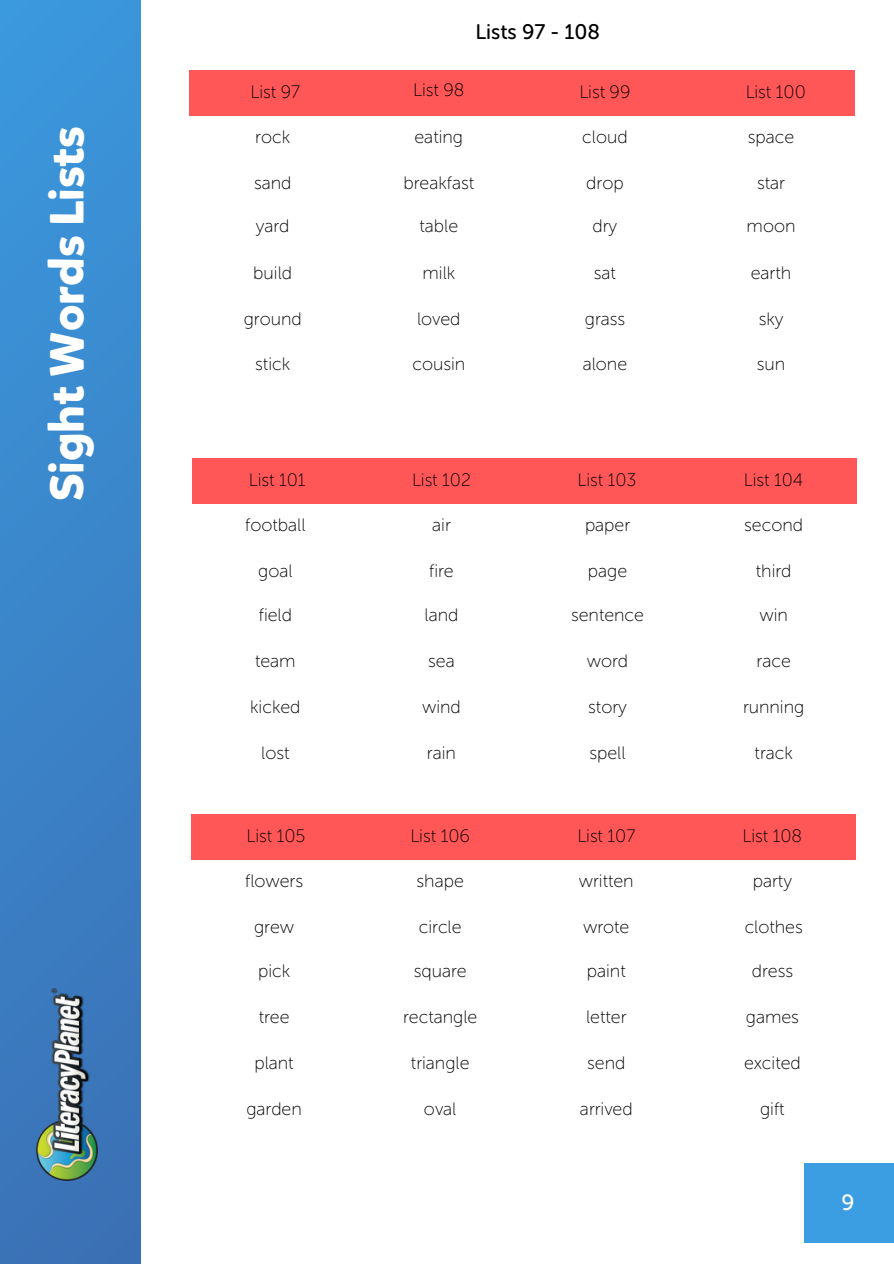
<style>
.page{position:relative;width:894px;height:1264px;background:#fff}
.page>*{position:absolute;margin:0;border:0;box-sizing:border-box;transform-origin:0 0}
.t1{font:47.25px "Mikado Bold DEMO";color:#fff}
.t2{font:22.05px "Museo Sans Rounded 500";color:#fff}
.t3{font:21px "Museo Sans Rounded 500";color:#000}
.t4{font:18px "Museo Sans Rounded 100";color:#000}
</style>
<div class="page">
<div style="left:0;top:0;width:140px;height:1263px;background:linear-gradient(to bottom,#3b97dc,#3b71b5)"></div>
<img style="left:36px;top:988px;width:61px;height:192px">
<div style="left:804px;top:1162px;width:89px;height:80px;background:#3b9de2"></div>
<div style="left:190px;top:70px;width:166px;height:46px;background:#ff5757"></div>
<div style="left:356px;top:70px;width:165px;height:46px;background:#ff5757"></div>
<div style="left:521px;top:70px;width:166px;height:46px;background:#ff5757"></div>
<div style="left:687px;top:70px;width:166px;height:46px;background:#ff5757"></div>
<div style="left:192px;top:458px;width:166px;height:46px;background:#ff5757"></div>
<div style="left:358px;top:458px;width:166px;height:46px;background:#ff5757"></div>
<div style="left:524px;top:458px;width:166px;height:46px;background:#ff5757"></div>
<div style="left:690px;top:458px;width:166px;height:46px;background:#ff5757"></div>
<div style="left:191px;top:814px;width:166px;height:46px;background:#ff5757"></div>
<div style="left:357px;top:814px;width:166px;height:46px;background:#ff5757"></div>
<div style="left:523px;top:814px;width:166px;height:46px;background:#ff5757"></div>
<div style="left:689px;top:814px;width:166px;height:46px;background:#ff5757"></div>
<p class="t4" style="left:250px;top:81px;width:51px">List 97</p>
<p class="t3" style="left:475px;top:20px;width:126px">Lists 97 - 108</p>
<p class="t4" style="left:413px;top:79px;width:53px">List 98</p>
<p class="t4" style="left:579px;top:81px;width:52px">List 99</p>
<p class="t4" style="left:745px;top:81px;width:62px">List 100</p>
<p class="t1" style="left:36px;top:501px;width:377px;rotate:-90deg">Sight Words Lists</p>
<h2 class="t4" style="left:255px;top:126px;width:36px">rock</h2>
<p class="t4" style="left:414px;top:126px;width:50px">eating</p>
<p class="t4" style="left:582px;top:126px;width:47px">cloud</p>
<p class="t4" style="left:747px;top:126px;width:48px">space</p>
<p class="t4" style="left:403px;top:172px;width:72px">breakfast</p>
<p class="t4" style="left:419px;top:215px;width:40px">table</p>
<p class="t4" style="left:422px;top:262px;width:34px">milk</p>
<p class="t4" style="left:254px;top:172px;width:39px">sand</p>
<p class="t4" style="left:256px;top:215px;width:35px">yard</p>
<p class="t4" style="left:253px;top:262px;width:40px">build</p>
<p class="t4" style="left:586px;top:172px;width:39px">drop</p>
<p class="t4" style="left:592px;top:215px;width:26px">dry</p>
<p class="t4" style="left:593px;top:262px;width:24px">sat</p>
<p class="t4" style="left:756px;top:172px;width:29px">star</p>
<p class="t4" style="left:746px;top:215px;width:50px">moon</p>
<p class="t4" style="left:750px;top:262px;width:42px">earth</p>
<p class="t4" style="left:244px;top:308px;width:59px">ground</p>
<p class="t4" style="left:417px;top:308px;width:45px">loved</p>
<p class="t4" style="left:584px;top:308px;width:42px">grass</p>
<p class="t4" style="left:758px;top:308px;width:26px">sky</p>
<p class="t4" style="left:582px;top:353px;width:46px">alone</p>
<p class="t4" style="left:255px;top:353px;width:36px">stick</p>
<p class="t4" style="left:412px;top:353px;width:54px">cousin</p>
<p class="t4" style="left:756px;top:353px;width:30px">sun</p>
<p class="t4" style="left:249px;top:469px;width:58px">List 101</p>
<p class="t4" style="left:412px;top:469px;width:60px">List 102</p>
<p class="t4" style="left:577px;top:469px;width:60px">List 103</p>
<p class="t4" style="left:743px;top:469px;width:61px">List 104</p>
<p class="t4" style="left:245px;top:514px;width:62px">football</p>
<p class="t4" style="left:258px;top:560px;width:36px">goal</p>
<p class="t4" style="left:259px;top:603px;width:35px">field</p>
<p class="t4" style="left:255px;top:650px;width:42px">team</p>
<p class="t4" style="left:432px;top:514px;width:20px">air</p>
<p class="t4" style="left:429px;top:560px;width:26px">fire</p>
<p class="t4" style="left:424px;top:603px;width:35px">land</p>
<p class="t4" style="left:428px;top:650px;width:28px">sea</p>
<p class="t4" style="left:585px;top:514px;width:47px">paper</p>
<p class="t4" style="left:587px;top:560px;width:41px">page</p>
<p class="t4" style="left:571px;top:603px;width:74px">sentence</p>
<p class="t4" style="left:586px;top:650px;width:43px">word</p>
<p class="t4" style="left:744px;top:514px;width:60px">second</p>
<p class="t4" style="left:755px;top:560px;width:37px">third</p>
<p class="t4" style="left:759px;top:603px;width:30px">win</p>
<p class="t4" style="left:756px;top:650px;width:36px">race</p>
<p class="t4" style="left:250px;top:696px;width:52px">kicked</p>
<p class="t4" style="left:422px;top:696px;width:40px">wind</p>
<p class="t4" style="left:588px;top:696px;width:40px">story</p>
<p class="t4" style="left:742px;top:696px;width:63px">running</p>
<p class="t4" style="left:261px;top:741px;width:30px">lost</p>
<p class="t4" style="left:427px;top:741px;width:30px">rain</p>
<p class="t4" style="left:589px;top:741px;width:37px">spell</p>
<p class="t4" style="left:754px;top:741px;width:40px">track</p>
<p class="t4" style="left:246px;top:824px;width:60px">List 105</p>
<p class="t4" style="left:410px;top:824px;width:61px">List 106</p>
<p class="t4" style="left:577px;top:824px;width:59px">List 107</p>
<p class="t4" style="left:742px;top:824px;width:61px">List 108</p>
<p class="t4" style="left:245px;top:870px;width:59px">flowers</p>
<p class="t4" style="left:416px;top:870px;width:49px">shape</p>
<p class="t4" style="left:578px;top:870px;width:56px">written</p>
<p class="t4" style="left:752px;top:870px;width:41px">party</p>
<p class="t4" style="left:254px;top:916px;width:41px">grew</p>
<p class="t4" style="left:258px;top:959px;width:34px">pick</p>
<p class="t4" style="left:259px;top:1006px;width:32px">tree</p>
<p class="t4" style="left:419px;top:916px;width:44px">circle</p>
<p class="t4" style="left:413px;top:959px;width:54px">square</p>
<p class="t4" style="left:403px;top:1006px;width:76px">rectangle</p>
<p class="t4" style="left:583px;top:916px;width:48px">wrote</p>
<p class="t4" style="left:586px;top:959px;width:40px">paint</p>
<p class="t4" style="left:586px;top:1006px;width:42px">letter</p>
<p class="t4" style="left:744px;top:916px;width:59px">clothes</p>
<p class="t4" style="left:751px;top:959px;width:43px">dress</p>
<p class="t4" style="left:745px;top:1006px;width:54px">games</p>
<p class="t4" style="left:254px;top:1052px;width:41px">plant</p>
<p class="t4" style="left:411px;top:1052px;width:60px">triangle</p>
<p class="t4" style="left:587px;top:1052px;width:40px">send</p>
<p class="t4" style="left:743px;top:1052px;width:58px">excited</p>
<p class="t4" style="left:246px;top:1097px;width:57px">garden</p>
<p class="t4" style="left:424px;top:1097px;width:34px">oval</p>
<p class="t4" style="left:579px;top:1097px;width:54px">arrived</p>
<p class="t4" style="left:759px;top:1097px;width:26px">gift</p>
<h1 class="t2" style="left:841px;top:1188px;width:15px">9</h1>
</div>
